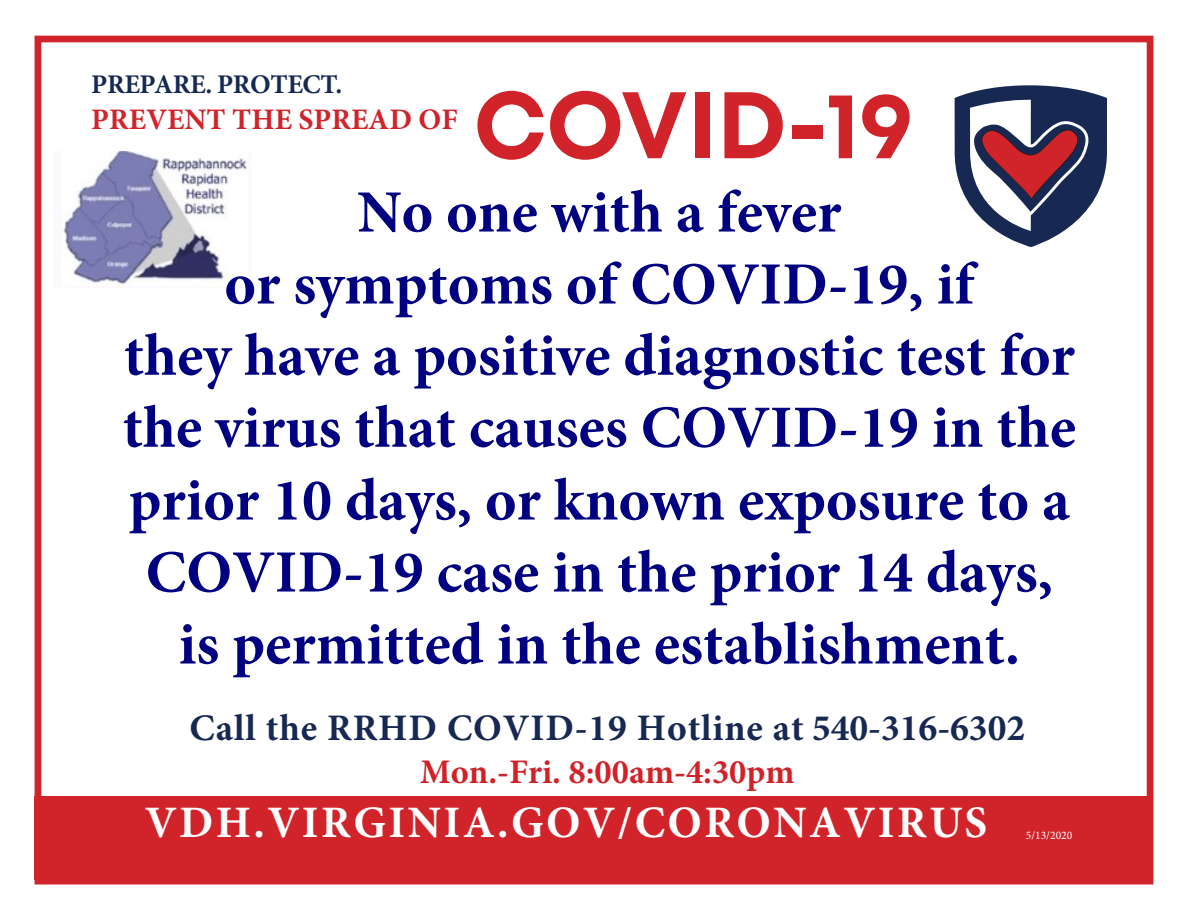
<style>
.page{position:relative;width:1188px;height:918px;background:#fff}
.page>*{position:absolute;margin:0;border:0;box-sizing:border-box;transform-origin:0 0}
.t1{font:700 94.35px "Mont";color:#d1232a}
.t2{font:700 60px/72px "Minion Pro";color:#000080;text-align:center}
.t3{font:700 45px "Minion Pro";letter-spacing:.055em;color:#fff}
.t4{font:700 37.5px "Minion Pro";letter-spacing:.025em;color:#172953}
.t5{font:700 34.5px "Minion Pro";color:#d22229}
.t6{font:700 29.85px "Minion Pro";color:#d1232a}
.t7{font:700 27px "Minion Pro";letter-spacing:-.015em;color:#172953}
.t8{font:11.55px "Minion Pro";color:#fff}
</style>
<div class="page">
<div style="left:35px;top:36px;width:1118px;height:849px;border:7px solid #d1232a"></div>
<div style="left:35px;top:796px;width:1114px;height:84px;background:#d1232a"></div>
<svg style="left:955px;top:85px;width:152px;height:162px"></svg>
<img style="left:59px;top:151px;width:189px;height:134px">
<p class="t7" style="left:91px;top:65px;width:253px">PREPARE. PROTECT.</p>
<p class="t6" style="left:91px;top:99px;width:368px">PREVENT THE SPREAD OF</p>
<p class="t1" style="left:474px;top:64px;width:441px">COVID-19</p>
<p class="t2" style="left:123px;top:176px;width:955px">No one with a fever<br>or symptoms of COVID-19, if<br>they have a positive diagnostic test for the virus that causes COVID-19 in the prior 10 days, or known exposure to a<br>COVID-19 case in the prior 14 days, is permitted in the establishment.</p>
<p class="t4" style="left:190px;top:702px;width:837px">Call the RRHD COVID-19 Hotline at 540-316-6302</p>
<p class="t5" style="left:420px;top:748px;width:376px">Mon.-Fri. 8:00am-4:30pm</p>
<p class="t3" style="left:145px;top:791px;width:844px">VDH.VIRGINIA.GOV/CORONAVIRUS</p>
<p class="t8" style="left:1026px;top:828px;width:48px">5/13/2020</p>
</div>
